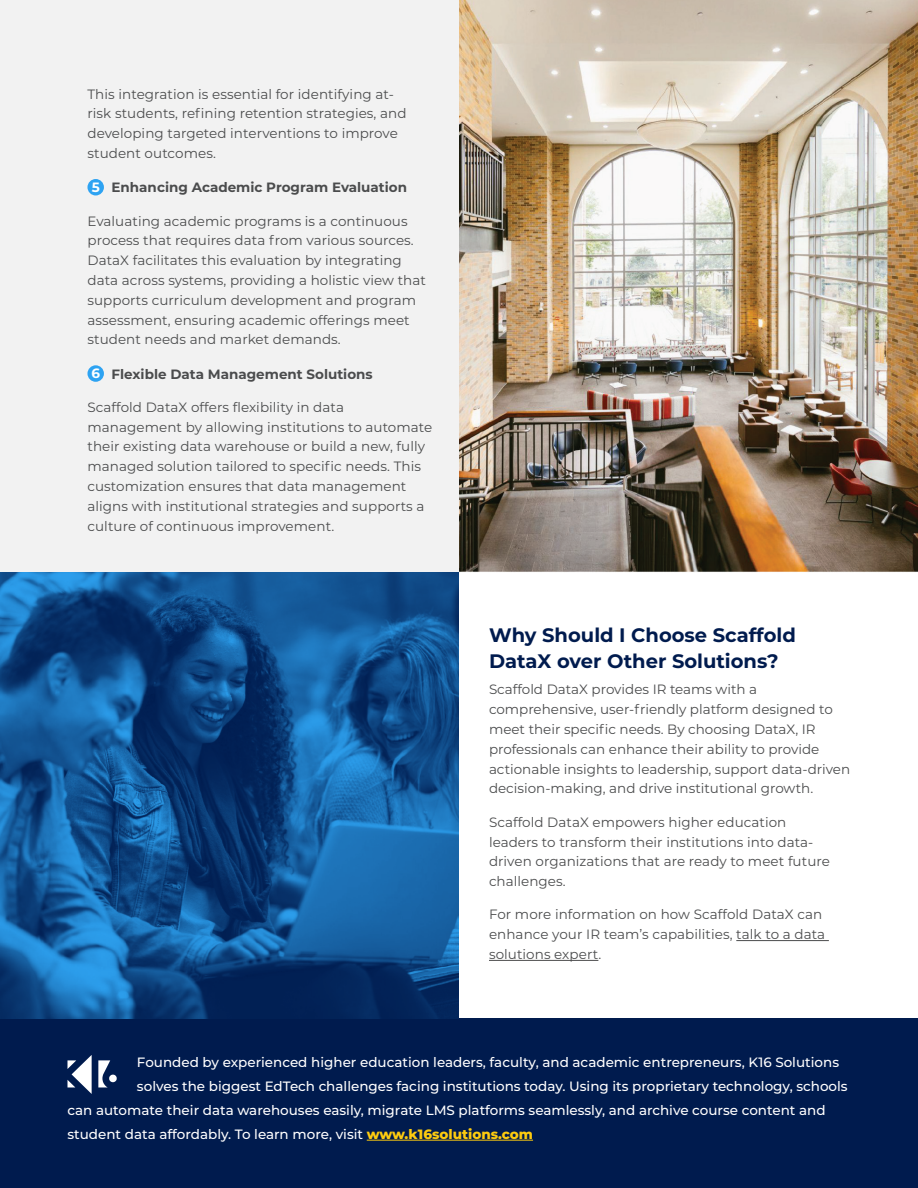
<style>
.page{position:relative;width:918px;height:1188px;background:#fff}
.page>*{position:absolute;margin:0;border:0;box-sizing:border-box;transform-origin:0 0}
.Light_11ptx{font:700 19.5px/25.5px "Montserrat";color:#001b4e}
.Light_11ptx-2{font:13.5px/19.8px "Montserrat";letter-spacing:.005em;color:#4b4c4d}
.Light_11ptx-3{font:500 13.5px "Montserrat";color:#fff}
.Light_11ptx-4{font:700 13.5px "Montserrat";color:#4b4c4d}
.Light_11ptx-5{font:700 13.5px "Montserrat";color:#fff}
.s1{font-weight:800;color:#fdcb0f}
</style>
<div class="page">
<div style="left:0;top:0;width:459px;height:1018px;background:#f2f2f2"></div>
<div style="left:0;top:1018px;width:918px;height:170px;background:#001b4e"></div>
<hr style="left:367px;top:1140px;width:166px;height:1px;background:#fdcb0f">
<svg style="left:98px;top:1060px;width:19px;height:27px"></svg>
<svg style="left:67px;top:1055px;width:25px;height:39px"></svg>
<div style="left:87px;top:179px;width:17px;height:16px;background:#2ea3f2;border-radius:50%"></div>
<div style="left:87px;top:365px;width:17px;height:17px;background:#2ea3f2;border-radius:50%"></div>
<hr style="left:736px;top:940px;width:93px;height:1px;background:#4b4c4d">
<hr style="left:489px;top:960px;width:109px;height:1px;background:#4b4c4d">
<img style="left:0;top:572px;width:459px;height:446px">
<img style="left:459px;top:0;width:459px;height:572px">
<p class="Light_11ptx-2" style="left:87px;top:83px;width:321px">This integration is essential for identifying at&shy;risk students, refining retention strategies, and developing targeted interventions to improve student outcomes.</p>
<p class="Light_11ptx-5" style="left:92px;top:178px;width:10px">5</p>
<p class="Light_11ptx-4" style="left:112px;top:178px;width:297px">Enhancing Academic Program Evaluation</p>
<p class="Light_11ptx-2" style="left:87px;top:210px;width:340px">Evaluating academic programs is a continuous process that requires data from various sources.<br>DataX facilitates this evaluation by integrating data across systems, providing a holistic view that supports curriculum development and program assessment, ensuring academic offerings meet student needs and market demands.</p>
<p class="Light_11ptx-5" style="left:91px;top:364px;width:10px">6</p>
<p class="Light_11ptx-4" style="left:112px;top:364px;width:263px">Flexible Data Management Solutions</p>
<p class="Light_11ptx-2" style="left:87px;top:397px;width:346px">Scaffold DataX offers flexibility in data management by allowing institutions to automate their existing data warehouse or build a new, fully managed solution tailored to specific needs. This customization ensures that data management aligns with institutional strategies and supports a culture of continuous improvement.</p>
<p class="Light_11ptx" style="left:489px;top:622px;width:308px">Why Should I Choose Scaffold<br>DataX over Other Solutions?</p>
<p class="Light_11ptx-2" style="left:489px;top:679px;width:363px">Scaffold DataX provides IR teams with a comprehensive, user-friendly platform designed to meet their specific needs. By choosing DataX, IR professionals can enhance their ability to provide actionable insights to leadership, support data-driven decision-making, and drive institutional growth.</p>
<p class="Light_11ptx-2" style="left:489px;top:812px;width:342px">Scaffold DataX empowers higher education leaders to transform their institutions into data&shy;driven organizations that are ready to meet future challenges.</p>
<p class="Light_11ptx-2" style="left:489px;top:904px;width:338px">For more information on how Scaffold DataX can enhance your IR team’s capabilities, talk to a data solutions expert.</p>
<p class="Light_11ptx-3" style="left:137px;top:1053px;width:704px">Founded by experienced higher education leaders, faculty, and academic entrepreneurs, K16 Solutions</p>
<p class="Light_11ptx-3" style="left:137px;top:1077px;width:712px">solves the biggest EdTech challenges facing institutions today. Using its proprietary technology, schools</p>
<p class="Light_11ptx-3" style="left:68px;top:1101px;width:760px">can automate their data warehouses easily, migrate LMS platforms seamlessly, and archive course content and</p>
<p class="Light_11ptx-3" style="left:68px;top:1125px;width:467px">student data affordably. To learn more, visit <span class="s1">www.k16solutions.com</span></p>
</div>
